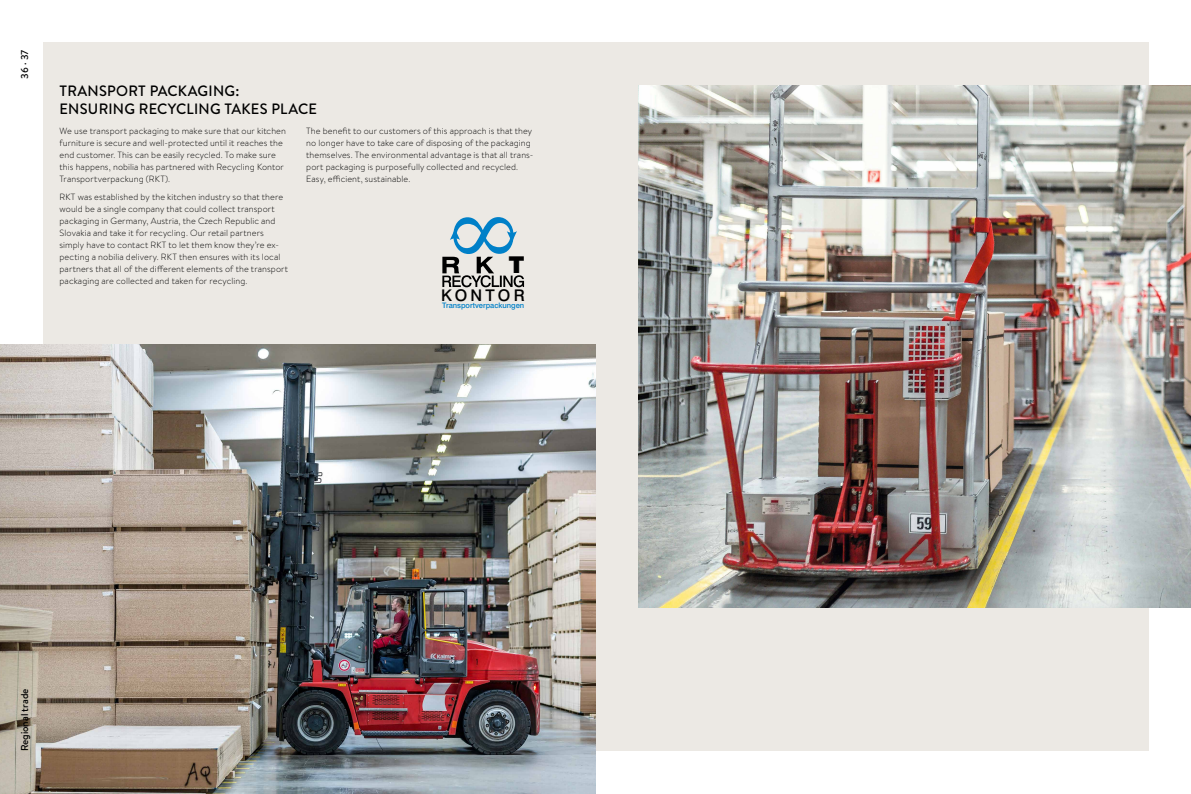
<style>
.page{position:relative;width:1191px;height:794px;background:#fff}
.page>*{position:absolute;margin:0;border:0;box-sizing:border-box;transform-origin:0 0}
.t1{font:900 23.1px "Swiss 721 BT";color:#000}
.t2{font:500 16.1px "Swiss 721 BT";letter-spacing:.2em;color:#000}
.t3{font:500 15px/18px "Brandon Text";letter-spacing:.015em;color:#000}
.t4{font:500 10px "Brandon Text";color:#000}
.t5{font:300 9px/12px "Brandon Text";letter-spacing:.01em;color:#000}
.t6{font:500 7.5px "Swiss 721 BT";color:#0080c8}
</style>
<div class="page">
<div style="left:43px;top:43px;width:1105px;height:708px;background:#ece9e4"></div>
<img style="left:0;top:344px;width:595px;height:450px">
<svg style="left:442px;top:217px;width:82px;height:70px"></svg>
<img style="left:638px;top:85px;width:553px;height:522px">
<p class="t4" style="left:18px;top:79px;width:31px;rotate:-90deg">36 · 37</p>
<h3 class="t3" style="left:60px;top:81px;width:259px">TRANSPORT PACKAGING:<br>ENSURING RECYCLING TAKES PLACE</h3>
<p class="t5" style="left:60px;top:125px;width:228px">We use transport packaging to make sure that our kitchen furniture is secure and well-protected until it reaches the end customer. This can be easily recycled. To make sure this happens, nobilia has partnered with Recycling Kontor Transportverpackung (RKT).</p>
<p class="t5" style="left:60px;top:190px;width:230px">RKT was established by the kitchen industry so that there would be a single company that could collect transport packaging in Germany, Austria, the Czech Republic and Slovakia and take it for recycling. Our retail partners simply have to contact RKT to let them know they’re ex&shy;pecting a nobilia delivery. RKT then ensures with its local partners that all of the different elements of the transport packaging are collected and taken for recycling.</p>
<p class="t5" style="left:306px;top:125px;width:229px">The benefit to our customers of this approach is that they no longer have to take care of disposing of the packaging themselves. The environmental advantage is that all trans&shy;port packaging is purposefully collected and recycled.<br>Easy, efficient, sustainable.</p>
<h1 class="t1" style="left:509px;top:251px;width:17px">T</h1>
<h2 class="t2" style="left:441px;top:285px;width:85px">KONTOR</h2>
<p class="t6" style="left:442px;top:301px;width:84px">Transportverpackungen</p>
<p class="t4" style="left:18px;top:751px;width:65px;rotate:-90deg">Regional trade</p>
</div>
